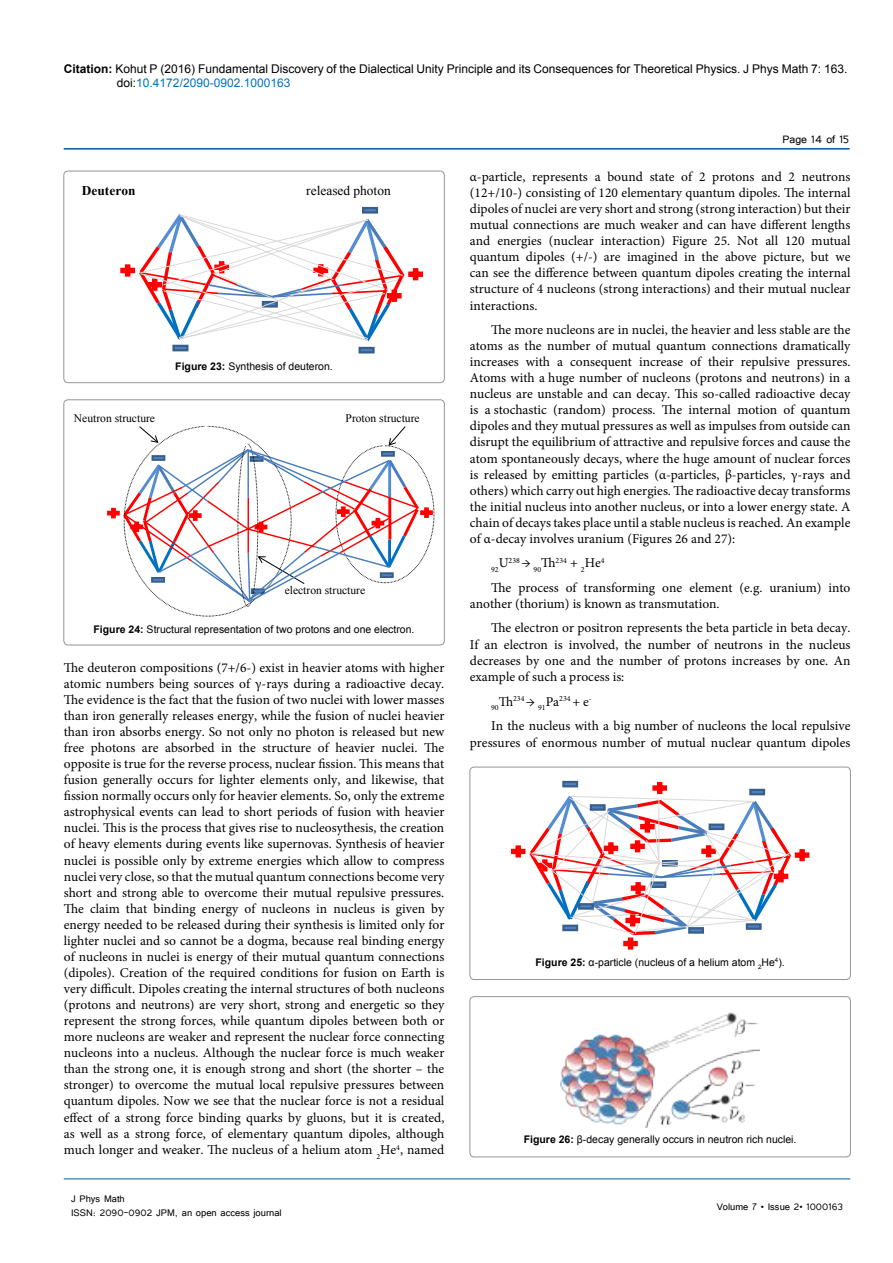
<style>
.page{position:relative;width:893px;height:1263px;background:#fff}
.page>*{position:absolute;margin:0;border:0;box-sizing:border-box;transform-origin:0 0}
.t1{font:13.5px/16px "Minion Pro";color:#000;text-align:justify}
.t2{font:13.5px "Tunga";color:#000}
.t3{font:13.35px "Times New Roman";color:#000}
.t4{font:700 13.35px "Times New Roman";color:#000}
.t5{font:12px/14.4px "Arial";color:#000}
.t6{font:12px/14.4px "Tunga";color:#000}
.t7{font:11.55px "Times New Roman";color:#000}
.t8{font:10.5px "Arial";color:#000}
.t9{font:7.8px "Minion Pro";color:#000}
.s1{font-weight:700}
.s2{color:#0072bc}
.s3{font-size:13.5px}
</style>
<div class="page">
<hr style="left:64px;top:148px;width:786px;height:2px;background:#005a96">
<hr style="left:64px;top:1179px;width:786px;height:1px;background:#005a96">
<div style="left:64px;top:171px;width:380px;height:212px;border:1px solid #939598;border-radius:4px"></div>
<div style="left:362px;top:207px;width:16px;height:7px;border:2px solid #385d8a"></div>
<div style="left:172px;top:345px;width:16px;height:6px;border:2px solid #385d8a"></div>
<div style="left:359px;top:347px;width:16px;height:6px;border:2px solid #385d8a"></div>
<svg style="left:120px;top:210px;width:303px;height:135px"></svg>
<div style="left:64px;top:400px;width:380px;height:245px;border:1px solid #939598;border-radius:4px"></div>
<svg style="left:107px;top:425px;width:327px;height:182px"></svg>
<div style="left:470px;top:767px;width:380px;height:212px;border:1px solid #939598;border-radius:4px"></div>
<svg style="left:511px;top:781px;width:298px;height:168px"></svg>
<div style="left:470px;top:996px;width:380px;height:161px;border:1px solid #939598;border-radius:4px"></div>
<img style="left:561px;top:1012px;width:199px;height:115px">
<p class="t5" style="left:117px;top:61px;width:732px;text-indent:-53px"><span class="s1">Citation:</span> Kohut P (2016) Fundamental Discovery of the Dialectical Unity Principle and its Consequences for Theoretical Physics. J Phys Math 7: 163. doi:<span class="s2">10.4172/2090-0902.1000163</span></p>
<p class="t4" style="left:82px;top:181px;width:55px">Deuteron</p>
<p class="t3" style="left:306px;top:182px;width:86px">released photon</p>
<p class="t8" style="left:175px;top:359px;width:159px"><span class="s1">Figure 23:</span> Synthesis of deuteron.</p>
<p class="t7" style="left:74px;top:410px;width:83px">Neutron structure</p>
<p class="t7" style="left:346px;top:410px;width:76px">Proton structure</p>
<p class="t7" style="left:285px;top:583px;width:82px">electron structure</p>
<p class="t8" style="left:94px;top:622px;width:322px"><span class="s1">Figure 24:</span> Structural representation of two protons and one electron.</p>
<p class="t1" style="left:64px;top:660px;width:382px">The deuteron compositions (7+/6-) exist in heavier atoms with higher atomic numbers being sources of γ-rays during a radioactive decay.<br>The evidence is the fact that the fusion of two nuclei with lower masses than iron generally releases energy, while the fusion of nuclei heavier than iron absorbs energy. So not only no photon is released but new free photons are absorbed in the structure of heavier nuclei. The opposite is true for the reverse process, nuclear fission. This means that fusion generally occurs for lighter elements only, and likewise, that fission normally occurs only for heavier elements. So, only the extreme astrophysical events can lead to short periods of fusion with heavier nuclei. This is the process that gives rise to nucleosythesis, the creation of heavy elements during events like supernovas. Synthesis of heavier nuclei is possible only by extreme energies which allow to compress nuclei very close, so that the mutual quantum connections become very short and strong able to overcome their mutual repulsive pressures.<br>The claim that binding energy of nucleons in nucleus is given by energy needed to be released during their synthesis is limited only for lighter nuclei and so cannot be a dogma, because real binding energy of nucleons in nuclei is energy of their mutual quantum connections (dipoles). Creation of the required conditions for fusion on Earth is very difficult. Dipoles creating the internal structures of both nucleons (protons and neutrons) are very short, strong and energetic so they represent the strong forces, while quantum dipoles between both or more nucleons are weaker and represent the nuclear force connecting nucleons into a nucleus. Although the nuclear force is much weaker than the strong one, it is enough strong and short (the shorter – the stronger) to overcome the mutual local repulsive pressures between quantum dipoles. Now we see that the nuclear force is not a residual effect of a strong force binding quarks by gluons, but it is created, as well as a strong force, of elementary quantum dipoles, although much longer and weaker. The nucleus of a helium atom <sub>2</sub>He<sup>4</sup>, named</p>
<p class="t6" style="left:71px;top:1190px;width:212px">J Phys Math<br>ISSN: 2090-0902 JPM, an open access journal</p>
<p class="t2" style="left:782px;top:131px;width:68px">Page 14 of 15</p>
<p class="t1" style="left:470px;top:169px;width:382px">α-particle, represents a bound state of 2 protons and 2 neutrons (12+/10-) consisting of 120 elementary quantum dipoles. The internal dipoles of nuclei are very short and strong (strong interaction) but their mutual connections are much weaker and can have different lengths and energies (nuclear interaction) Figure 25. Not all 120 mutual quantum dipoles (+/-) are imagined in the above picture, but we can see the difference between quantum dipoles creating the internal structure of 4 nucleons (strong interactions) and their mutual nuclear interactions.</p>
<p class="t1" style="left:470px;top:322px;width:382px;text-indent:21px">The more nucleons are in nuclei, the heavier and less stable are the atoms as the number of mutual quantum connections dramatically increases with a consequent increase of their repulsive pressures.<br>Atoms with a huge number of nucleons (protons and neutrons) in a nucleus are unstable and can decay. This so-called radioactive decay is a stochastic (random) process. The internal motion of quantum dipoles and they mutual pressures as well as impulses from outside can disrupt the equilibrium of attractive and repulsive forces and cause the atom spontaneously decays, where the huge amount of nuclear forces is released by emitting particles (α-particles, β-particles, γ-rays and others) which carry out high energies. The radioactive decay transforms the initial nucleus into another nucleus, or into a lower energy state. A chain of decays takes place until a stable nucleus is reached. An example of α-decay involves uranium (Figures 26 and 27):</p>
<p class="t9" style="left:491px;top:555px;width:115px">92<span class="s3">U</span>238 <span class="s3">→</span> 90<span class="s3">Th</span>234 <span class="s3">+</span> 2<span class="s3">He</span>4</p>
<p class="t1" style="left:470px;top:580px;width:382px;text-indent:21px">The process of transforming one element (e.g. uranium) into another (thorium) is known as transmutation.</p>
<p class="t1" style="left:470px;top:620px;width:382px;text-indent:21px">The electron or positron represents the beta particle in beta decay.<br>If an electron is involved, the number of neutrons in the nucleus decreases by one and the number of protons increases by one. An example of such a process is:</p>
<p class="t9" style="left:491px;top:693px;width:102px">90<span class="s3">Th</span>234 <span class="s3">→</span> 91<span class="s3">Pa</span>234 <span class="s3">+ e</span>-</p>
<p class="t1" style="left:470px;top:718px;width:382px;text-align:right">In the nucleus with a big number of nucleons the local repulsive pressures of enormous number of mutual nuclear quantum dipoles</p>
<p class="t8" style="left:536px;top:955px;width:251px"><span class="s1">Figure 25:</span> α-particle (nucleus of a helium atom <sub>2</sub>He<sup>4</sup>).</p>
<p class="t8" style="left:524px;top:1133px;width:274px"><span class="s1">Figure 26:</span> β-decay generally occurs in neutron rich nuclei.</p>
<p class="t6" style="left:717px;top:1199px;width:128px">Volume 7 • Issue 2• 1000163</p>
</div>
